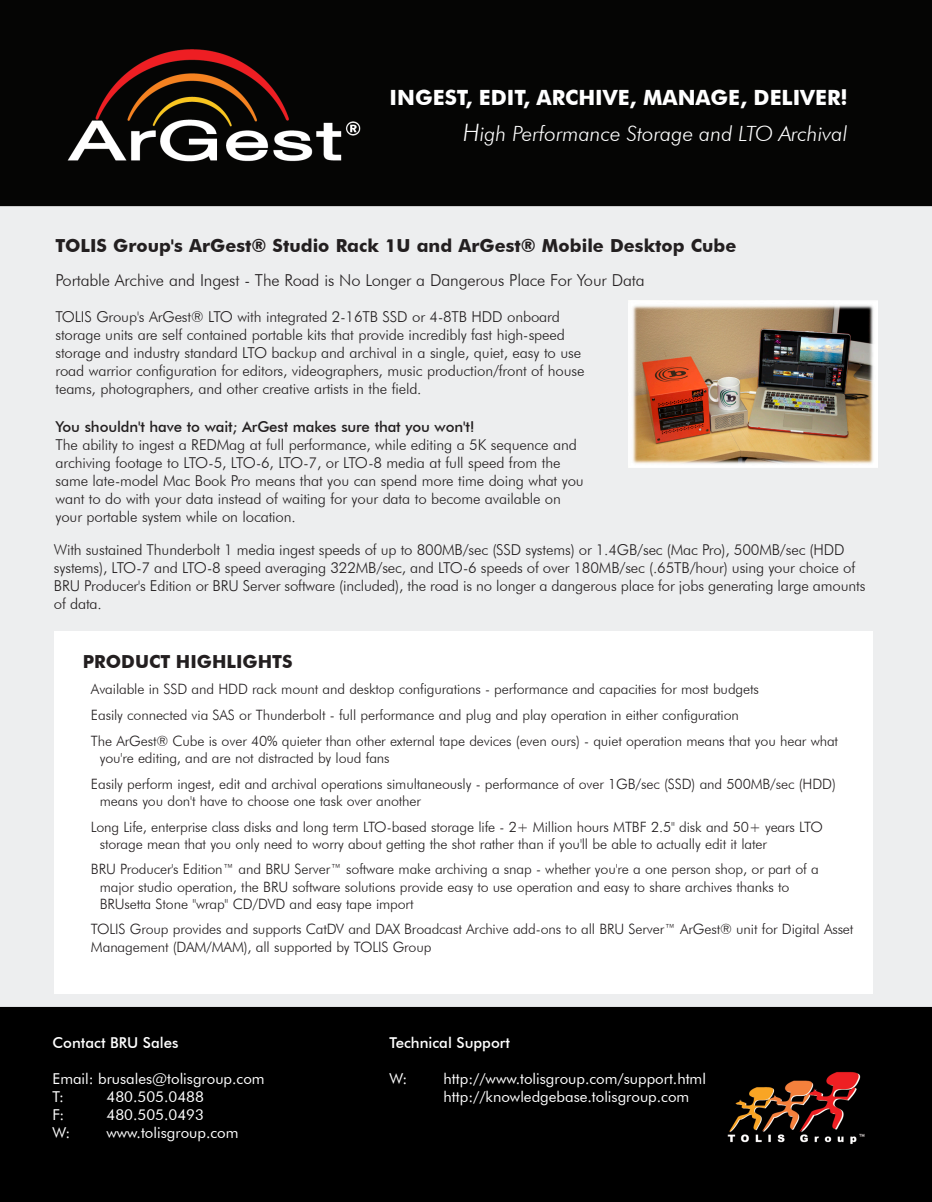
<style>
.page{position:relative;width:932px;height:1202px;background:#fff}
.page>*{position:absolute;margin:0;border:0;box-sizing:border-box;transform-origin:0 0}
.t1{font:italic 300 21px "Futura BT";color:#fff}
.t2{font:700 21px "Futura BT";color:#fff}
.Leading{font:700 18px "Futura BT";color:#231f20}
.t3{font:300 16.5px "Futura BT";letter-spacing:-.01em;color:#231f20}
.t4{font:300 15px/18px "Futura BT";letter-spacing:-.01em;color:#231f20}
.t5{font:15px "Futura BT";color:#fff}
.t6{font:500 15px "Futura BT";letter-spacing:-.01em;color:#231f20}
.t7{font:500 15px "Futura BT";color:#fff}
.Leading-2{font:300 14.25px/17.1px "Futura BT";letter-spacing:-.01em;color:#231f20}
.s1{font-size:24px}
</style>
<div class="page">
<img style="left:0;top:0;width:932px;height:1202px">
<div style="left:54px;top:631px;width:818px;height:362px;background:#fff"></div>
<img style="left:628px;top:301px;width:250px;height:166px">
<p class="t2" style="left:389px;top:85px;width:459px">INGEST, EDIT, ARCHIVE, MANAGE, DELIVER!</p>
<p class="t1" style="left:463px;top:121px;width:386px"><span class="s1">H</span>igh Performance Storage and LTO Archival</p>
<p class="Leading" style="left:55px;top:235px;width:682px">TOLIS Group's ArGest® Studio Rack 1U and ArGest® Mobile Desktop Cube</p>
<p class="t3" style="left:55px;top:270px;width:590px">Portable Archive and Ingest - The Road is No Longer a Dangerous Place For Your Data</p>
<p class="t4" style="left:55px;top:307px;width:530px">TOLIS Group's ArGest® LTO with integrated 2-16TB SSD or 4-8TB HDD onboard storage units are self contained portable kits that provide incredibly fast high-speed storage and industry standard LTO backup and archival in a single, quiet, easy to use road warrior configuration for editors, videographers, music production/front of house teams, photographers, and other creative artists in the field.</p>
<p class="t6" style="left:55px;top:417px;width:421px">You shouldn't have to wait; ArGest makes sure that you won't!</p>
<p class="t4" style="left:55px;top:435px;width:530px">The ability to ingest a REDMag at full performance, while editing a 5K sequence and archiving footage to LTO-5, LTO-6, LTO-7, or LTO-8 media at full speed from the same late-model Mac Book Pro means that you can spend more time doing what you want to do with your data instead of waiting for your data to become available on your portable system while on location.</p>
<p class="t4" style="left:54px;top:540px;width:813px">With sustained Thunderbolt 1 media ingest speeds of up to 800MB/sec (SSD systems) or 1.4GB/sec (Mac Pro), 500MB/sec (HDD systems), LTO-7 and LTO-8 speed averaging 322MB/sec, and LTO-6 speeds of over 180MB/sec (.65TB/hour) using your choice of BRU Producer's Edition or BRU Server software (included), the road is no longer a dangerous place for jobs generating large amounts of data.</p>
<p class="Leading" style="left:83px;top:650px;width:211px">PRODUCT HIGHLIGHTS</p>
<p class="Leading-2" style="left:91px;top:680px;width:669px">Available in SSD and HDD rack mount and desktop configurations - performance and capacities for most budgets</p>
<p class="Leading-2" style="left:91px;top:706px;width:649px">Easily connected via SAS or Thunderbolt - full performance and plug and play operation in either configuration</p>
<p class="Leading-2" style="left:100px;top:732px;width:740px;text-indent:-9px">The ArGest® Cube is over 40% quieter than other external tape devices (even ours) - quiet operation means that you hear what you're editing, and are not distracted by loud fans</p>
<p class="Leading-2" style="left:100px;top:775px;width:737px;text-indent:-9px">Easily perform ingest, edit and archival operations simultaneously - performance of over 1GB/sec (SSD) and 500MB/sec (HDD) means you don't have to choose one task over another</p>
<p class="Leading-2" style="left:100px;top:818px;width:724px;text-indent:-9px">Long Life, enterprise class disks and long term LTO-based storage life - 2+ Million hours MTBF 2.5" disk and 50+ years LTO storage mean that you only need to worry about getting the shot rather than if you'll be able to actually edit it later</p>
<p class="Leading-2" style="left:100px;top:860px;width:720px;text-indent:-9px">BRU Producer's Edition™ and BRU Server™ software make archiving a snap - whether you're a one person shop, or part of a major studio operation, the BRU software solutions provide easy to use operation and easy to share archives thanks to<br>BRUsetta Stone "wrap" CD/DVD and easy tape import</p>
<p class="Leading-2" style="left:91px;top:920px;width:764px">TOLIS Group provides and supports CatDV and DAX Broadcast Archive add-ons to all BRU Server™ ArGest® unit for Digital Asset<br>Management (DAM/MAM), all supported by TOLIS Group</p>
<p class="t7" style="left:52px;top:1033px;width:127px">Contact BRU Sales</p>
<p class="t5" style="left:52px;top:1069px;width:214px">Email: brusales@tolisgroup.com</p>
<p class="t5" style="left:52px;top:1087px;width:13px">T:</p>
<p class="t5" style="left:106px;top:1087px;width:99px">480.505.0488</p>
<p class="t5" style="left:52px;top:1105px;width:13px">F:</p>
<p class="t5" style="left:107px;top:1105px;width:99px">480.505.0493</p>
<p class="t5" style="left:52px;top:1123px;width:19px">W:</p>
<p class="t5" style="left:106px;top:1123px;width:133px">www.tolisgroup.com</p>
<p class="t7" style="left:389px;top:1033px;width:122px">Technical Support</p>
<p class="t5" style="left:389px;top:1069px;width:19px">W:</p>
<p class="t5" style="left:443px;top:1069px;width:264px">http://www.tolisgroup.com/support.html</p>
<p class="t5" style="left:443px;top:1087px;width:247px">http://knowledgebase.tolisgroup.com</p>
</div>
